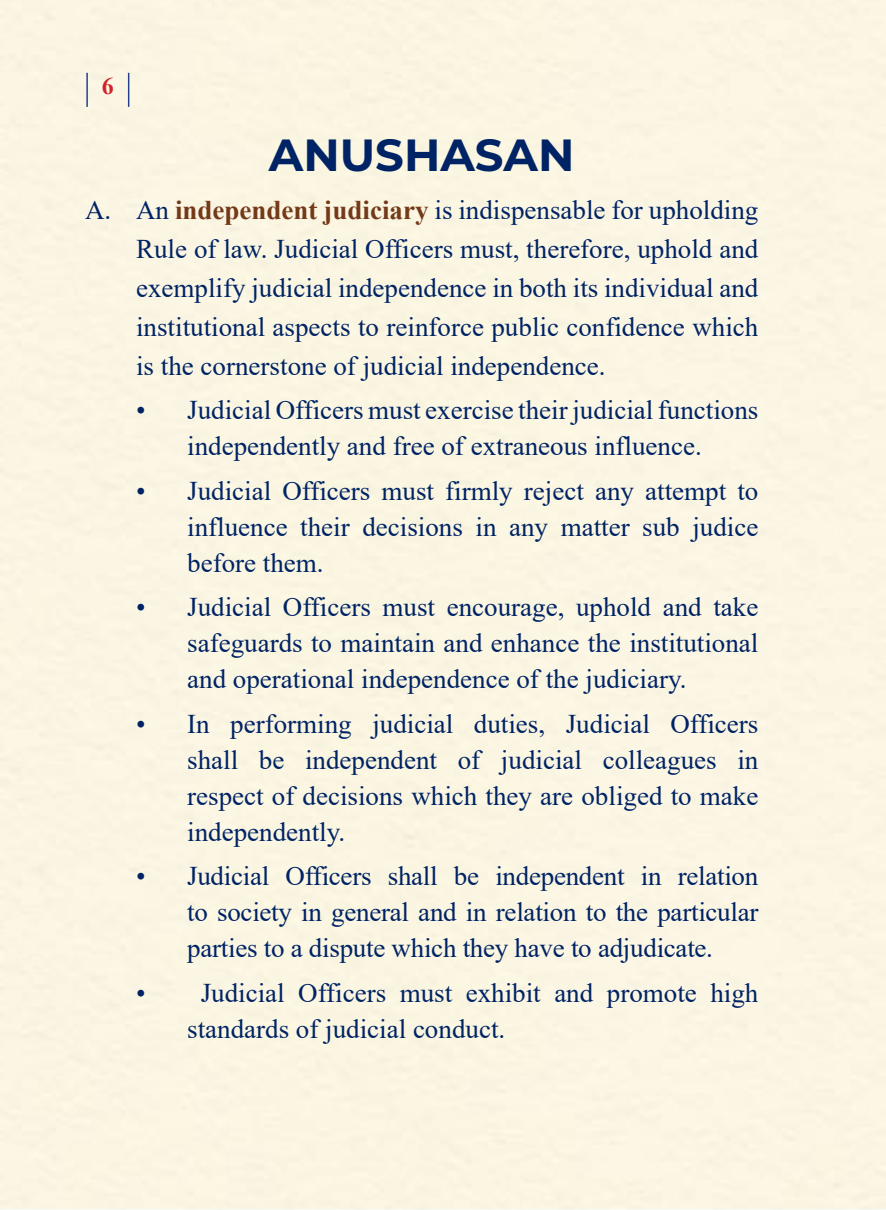
<style>
.page{position:relative;width:886px;height:1210px;background:#fff}
.page>*{position:absolute;margin:0;border:0;box-sizing:border-box;transform-origin:0 0}
.t1{font:700 45px "Montserrat";color:#002365}
.t2{font:27px/36px "Times New Roman";color:#002365;text-align:justify}
.t3{font:700 24px "Times New Roman";color:#d2232a}
.s1{font-weight:700;color:#733919}
</style>
<div class="page">
<div style="left:0;top:0;width:886px;height:1208px;background:#fbf6e2"></div>
<hr style="left:86px;top:73px;width:2px;height:34px;background:#25408f">
<hr style="left:128px;top:73px;width:1px;height:34px;background:#25408f">
<p class="t3" style="left:102px;top:69px;width:13px">6</p>
<h1 class="t1" style="left:269px;top:123px;width:307px">ANUSHASAN</h1>
<p class="t2" style="left:136px;top:189px;width:623px;line-height:39px;text-indent:-51px">A. An <span class="s1">independent judiciary</span> is indispensable for upholding Rule of law. Judicial Officers must, therefore, uphold and exemplify judicial independence in both its individual and institutional aspects to reinforce public confidence which is the cornerstone of judicial independence.</p>
<p class="t2" style="left:136px;top:391px;width:624px;text-align:center">• Judicial Officers must exercise their judicial functions independently and free of extraneous influence.</p>
<p class="t2" style="left:187px;top:472px;width:572px;text-indent:-51px">• Judicial Officers must firmly reject any attempt to influence their decisions in any matter sub judice before them.</p>
<p class="t2" style="left:187px;top:588px;width:572px;text-indent:-51px">• Judicial Officers must encourage, uphold and take safeguards to maintain and enhance the institutional and operational independence of the judiciary.</p>
<p class="t2" style="left:187px;top:705px;width:573px;text-indent:-51px">• In performing judicial duties, Judicial Officers shall be independent of judicial colleagues in respect of decisions which they are obliged to make independently.</p>
<p class="t2" style="left:187px;top:857px;width:573px;text-indent:-51px">• Judicial Officers shall be independent in relation to society in general and in relation to the particular parties to a dispute which they have to adjudicate.</p>
<p class="t2" style="left:187px;top:974px;width:572px;text-indent:-51px">• Judicial Officers must exhibit and promote high standards of judicial conduct.</p>
</div>
